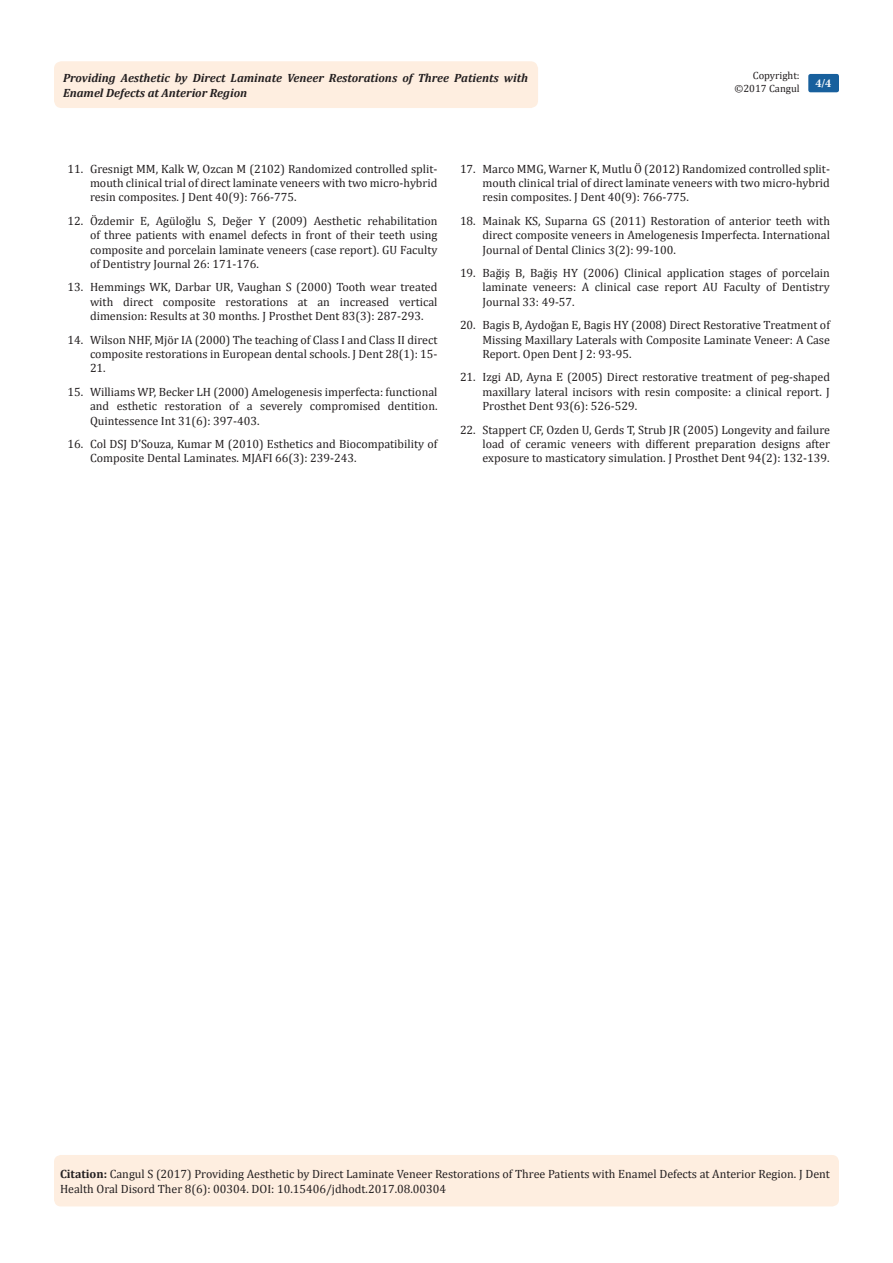
<style>
.page{position:relative;width:893px;height:1263px;background:#fff}
.page>*{position:absolute;margin:0;border:0;box-sizing:border-box;transform-origin:0 0}
.t1{font:12px/14.4px "Cambria";color:#231f20;text-align:justify}
.t2{font:italic 700 12px/14.4px "Cambria";color:#231f20}
.t3{font:700 12px "Minion Pro";color:#fff}
.t4{font:10.5px/12.6px "Cambria";color:#231f20;text-align:right}
.s1{font-weight:700}
</style>
<div class="page">
<div style="left:54px;top:1155px;width:785px;height:51px;background:#feeee0;border-radius:7px"></div>
<div style="left:54px;top:61px;width:484px;height:47px;background:#feeee0;border-radius:8px"></div>
<div style="left:808px;top:74px;width:31px;height:18px;background:#18609d;border-radius:2px"></div>
<p class="t4" style="left:734px;top:69px;width:67px">Copyright: ©2017 Cangul</p>
<p class="t2" style="left:63px;top:70px;width:466px">Providing Aesthetic by Direct Laminate Veneer Restorations of Three Patients with<br>Enamel Defects at Anterior Region</p>
<p class="t3" style="left:815px;top:75px;width:17px">4/4</p>
<p class="t1" style="left:90px;top:161px;width:349px;text-indent:-22px">11. Gresnigt MM, Kalk W, Ozcan M (2102) Randomized controlled split&shy;mouth clinical trial of direct laminate veneers with two micro-hybrid resin composites. J Dent 40(9): 766-775.</p>
<p class="t1" style="left:90px;top:213px;width:349px;text-indent:-22px">12. Özdemir E, Agüloğlu S, Değer Y (2009) Aesthetic rehabilitation of three patients with enamel defects in front of their teeth using composite and porcelain laminate veneers (case report). GU Faculty of Dentistry Journal 26: 171-176.</p>
<p class="t1" style="left:90px;top:280px;width:349px;text-indent:-22px">13. Hemmings WK, Darbar UR, Vaughan S (2000) Tooth wear treated with direct composite restorations at an increased vertical dimension: Results at 30 months. J Prosthet Dent 83(3): 287-293.</p>
<p class="t1" style="left:90px;top:332px;width:349px;text-indent:-22px">14. Wilson NHF, Mjör IA (2000) The teaching of Class I and Class II direct composite restorations in European dental schools. J Dent 28(1): 15- 21.</p>
<p class="t1" style="left:90px;top:384px;width:349px;text-indent:-22px">15. Williams WP, Becker LH (2000) Amelogenesis imperfecta: functional and esthetic restoration of a severely compromised dentition.<br>Quintessence Int 31(6): 397-403.</p>
<p class="t1" style="left:90px;top:437px;width:349px;text-indent:-22px">16. Col DSJ D’Souza, Kumar M (2010) Esthetics and Biocompatibility of<br>Composite Dental Laminates. MJAFI 66(3): 239-243.</p>
<p class="t1" style="left:482px;top:161px;width:349px;text-indent:-22px">17. Marco MMG, Warner K, Mutlu Ö (2012) Randomized controlled split&shy;mouth clinical trial of direct laminate veneers with two micro-hybrid resin composites. J Dent 40(9): 766-775.</p>
<p class="t1" style="left:482px;top:213px;width:349px;text-indent:-22px">18. Mainak KS, Suparna GS (2011) Restoration of anterior teeth with direct composite veneers in Amelogenesis Imperfecta. International Journal of Dental Clinics 3(2): 99-100.</p>
<p class="t1" style="left:482px;top:266px;width:349px;text-indent:-22px">19. Bağiş B, Bağiş HY (2006) Clinical application stages of porcelain laminate veneers: A clinical case report AU Faculty of Dentistry Journal 33: 49-57.</p>
<p class="t1" style="left:482px;top:318px;width:349px;text-indent:-22px">20. Bagis B, Aydoğan E, Bagis HY (2008) Direct Restorative Treatment of Missing Maxillary Laterals with Composite Laminate Veneer: A Case Report. Open Dent J 2: 93-95.</p>
<p class="t1" style="left:482px;top:370px;width:349px;text-indent:-22px">21. Izgi AD, Ayna E (2005) Direct restorative treatment of peg-shaped maxillary lateral incisors with resin composite: a clinical report. J Prosthet Dent 93(6): 526-529.</p>
<p class="t1" style="left:482px;top:422px;width:349px;text-indent:-22px">22. Stappert CF, Ozden U, Gerds T, Strub JR (2005) Longevity and failure load of ceramic veneers with different preparation designs after exposure to masticatory simulation. J Prosthet Dent 94(2): 132-139.</p>
<p class="t1" style="left:60px;top:1167px;width:771px"><span class="s1">Citation:</span> Cangul S (2017) Providing Aesthetic by Direct Laminate Veneer Restorations of Three Patients with Enamel Defects at Anterior Region. J Dent<br>Health Oral Disord Ther 8(6): 00304. DOI: 10.15406/jdhodt.2017.08.00304</p>
</div>
